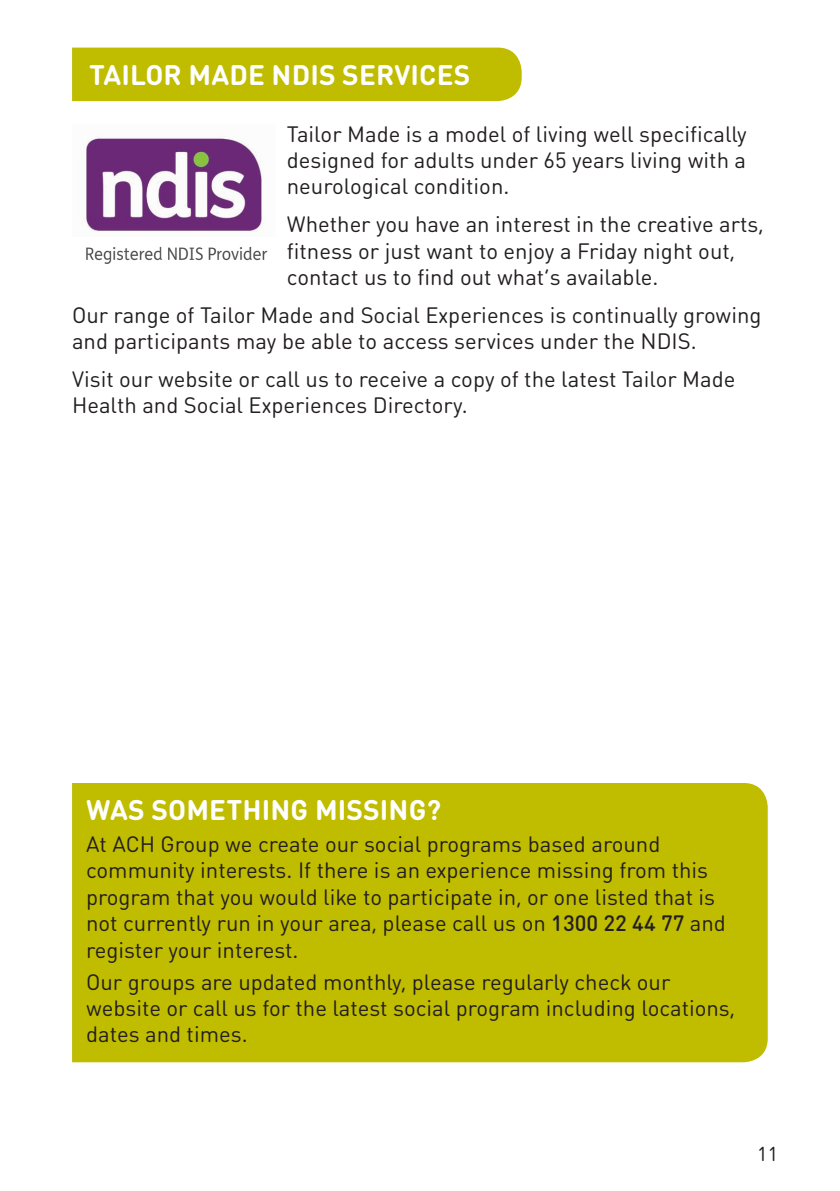
<style>
.page{position:relative;width:840px;height:1191px;background:#fff}
.page>*{position:absolute;margin:0;border:0;box-sizing:border-box;transform-origin:0 0}
.t1{font:700 28px "DIN Round OT";letter-spacing:.005em;color:#fff}
.t2{font:22px/26.4px "DIN Round OT";color:#231f20}
.t3{font:20px "DIN Round OT";color:#231f20}
.s1{font-weight:500}
</style>
<div class="page">
<div style="left:72px;top:783px;width:695px;height:279px;background:#c0bc00"></div>
<img style="left:84px;top:135px;width:180px;height:97px">
<img style="left:86px;top:246px;width:182px;height:18px">
<div style="left:72px;top:48px;width:449px;height:53px;background:#c0bc00"></div>
<p class="t1" style="left:89px;top:57px;width:382px">TAILOR MADE NDIS SERVICES</p>
<p class="t2" style="left:287px;top:120px;width:461px;text-align:justify">Tailor Made is a model of living well specifically designed for adults under 65 years living with a neurological condition.</p>
<p class="t2" style="left:287px;top:211px;width:478px">Whether you have an interest in the creative arts, fitness or just want to enjoy a Friday night out, contact us to find out what’s available.</p>
<p class="t2" style="left:72px;top:301px;width:690px">Our range of Tailor Made and Social Experiences is continually growing and participants may be able to access services under the NDIS.</p>
<p class="t2" style="left:72px;top:365px;width:664px">Visit our website or call us to receive a copy of the latest Tailor Made<br>Health and Social Experiences Directory.</p>
<p class="t1" style="left:86px;top:791px;width:356px">WAS SOMETHING MISSING?</p>
<p class="t2" style="left:86px;top:830px;width:641px">At ACH Group we create our social programs based around community interests. If there is an experience missing from this program that you would like to participate in, or one listed that is not currently run in your area, please call us on <span class="s1">1300 22 44 77</span> and register your interest.</p>
<p class="t2" style="left:86px;top:968px;width:650px">Our groups are updated monthly, please regularly check our website or call us for the latest social program including locations, dates and times.</p>
<p class="t3" style="left:756px;top:1141px;width:22px">11</p>
</div>
